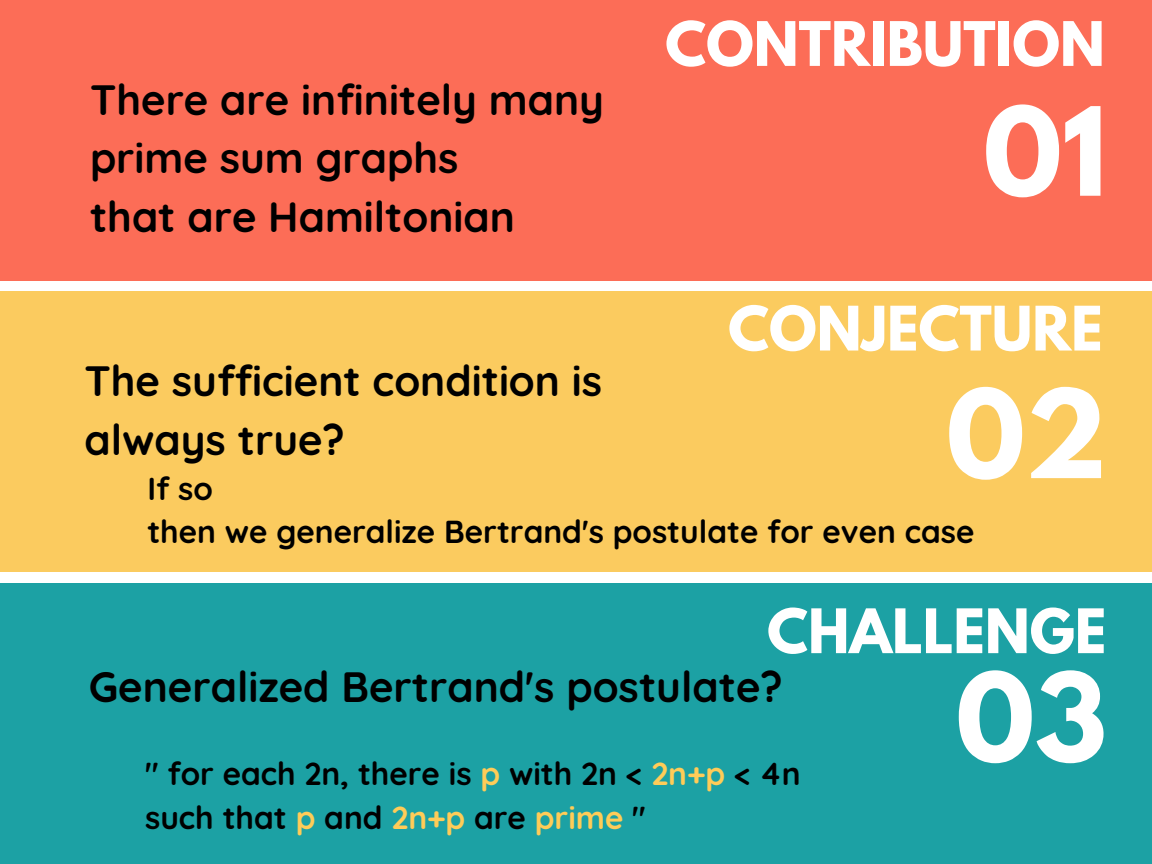
<style>
.page{position:relative;width:1152px;height:864px;background:#fff}
.page>*{position:absolute;margin:0;border:0;box-sizing:border-box;transform-origin:0 0}
.t1{font:700 108.6px "League Spartan";color:#fff}
.t2{font:700 54.3px "League Spartan";color:#fff}
.t3{font:700 42.3px/58.5px "Quicksand";color:#000}
.t4{font:700 31.65px/43.8px "Quicksand";color:#000}
.s1{color:#ffcc58}
</style>
<div class="page">
<div style="left:0;top:0;width:1152px;height:280px;background:#fc6d57"></div>
<div style="left:0;top:291px;width:1152px;height:280px;background:#fbcb5f"></div>
<div style="left:0;top:584px;width:1152px;height:280px;background:#1ca1a4"></div>
<p class="t3" style="left:90px;top:70px;width:516px">There are infinitely many prime sum graphs<br>that are Hamiltonian</p>
<p class="t2" style="left:665px;top:17px;width:441px">CONTRIBUTION</p>
<h1 class="t1" style="left:983px;top:98px;width:125px">01</h1>
<p class="t2" style="left:728px;top:302px;width:376px">CONJECTURE</p>
<p class="t3" style="left:84px;top:351px;width:519px">The sufficient condition is always true?</p>
<h1 class="t1" style="left:946px;top:380px;width:162px">02</h1>
<p class="t4" style="left:147px;top:466px;width:829px">If so<br>then we generalize Bertrand's postulate for even case</p>
<p class="t2" style="left:767px;top:604px;width:341px">CHALLENGE</p>
<p class="t3" style="left:89px;top:657px;width:695px">Generalized Bertrand's postulate?</p>
<p class="t4" style="left:145px;top:751px;width:657px">" for each 2n, there is <span class="s1">p</span> with 2n &lt; <span class="s1">2n+p</span> &lt; 4n such that <span class="s1">p</span> and <span class="s1">2n+p</span> are <span class="s1">prime</span> "</p>
<h1 class="t1" style="left:956px;top:664px;width:153px">03</h1>
</div>
